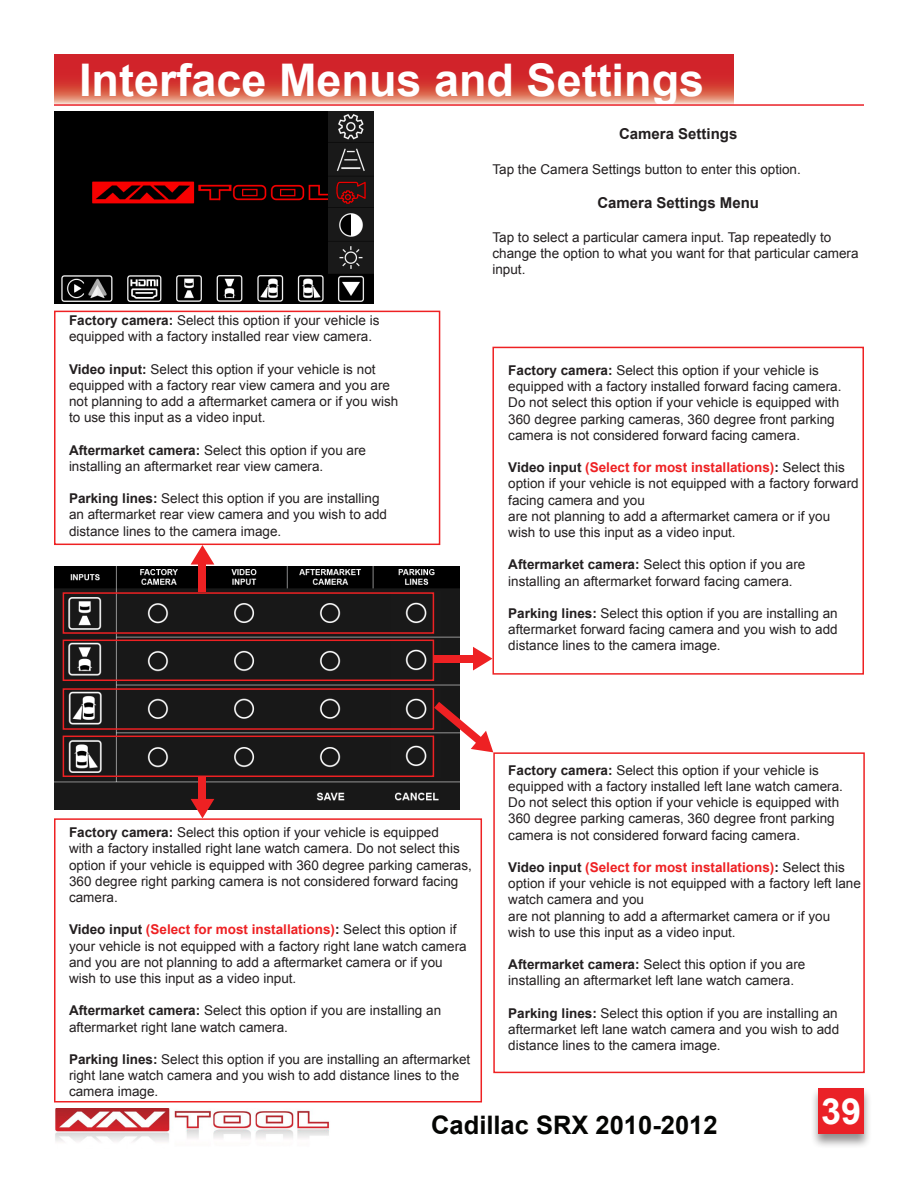
<style>
.page{position:relative;width:918px;height:1188px;background:#fff}
.page>*{position:absolute;margin:0;border:0;box-sizing:border-box;transform-origin:0 0}
.t1{font:700 45px "Arial";color:#fff}
.t2{font:700 36px "Arial";color:#fff}
.t3{font:700 25.5px "Arial";color:#040503}
.t4{font:700 15px "Arial";color:#231f20}
.Text{font:13.5px/16.2px "Arial";color:#231f20}
.s1{font-weight:700}
.s2{font-weight:700;color:#ee2123}
</style>
<div class="page">
<img style="left:55px;top:1108px;width:275px;height:34px">
<div style="left:810px;top:1087px;width:62px;height:62px;background:#231f20;opacity:.5"></div>
<div style="left:818px;top:1088px;width:46px;height:46px;background:#ea2127"></div>
<img style="left:54px;top:112px;width:274px;height:192px">
<img style="left:328px;top:112px;width:46px;height:192px">
<img style="left:54px;top:566px;width:405px;height:243px">
<img style="left:392px;top:592px;width:48px;height:43px">
<img style="left:392px;top:639px;width:48px;height:43px">
<img style="left:392px;top:688px;width:48px;height:43px">
<img style="left:392px;top:735px;width:48px;height:43px">
<div style="left:63px;top:592px;width:371px;height:42px;border:2px solid #ee2123"></div>
<div style="left:63px;top:640px;width:371px;height:41px;border:2px solid #ee2123"></div>
<div style="left:63px;top:688px;width:371px;height:42px;border:2px solid #ee2123"></div>
<div style="left:63px;top:736px;width:371px;height:41px;border:2px solid #ee2123"></div>
<div style="left:492px;top:347px;width:372px;height:328px;border:2px solid #ee2123"></div>
<div style="left:493px;top:752px;width:372px;height:321px;border:2px solid #ee2123"></div>
<div style="left:54px;top:311px;width:386px;height:234px;border:2px solid #ee2123"></div>
<svg style="left:473px;top:647px;width:19px;height:24px"></svg>
<div style="left:434px;top:655px;width:41px;height:7px;background:#ee2123"></div>
<svg style="left:191px;top:545px;width:23px;height:20px"></svg>
<div style="left:199px;top:560px;width:7px;height:32px;background:#ee2123"></div>
<svg style="left:191px;top:799px;width:23px;height:19px"></svg>
<div style="left:199px;top:777px;width:7px;height:27px;background:#ee2123"></div>
<svg style="left:434px;top:702px;width:59px;height:50px"></svg>
<div style="left:54px;top:818px;width:428px;height:284px;border:2px solid #ee2123"></div>
<svg style="left:54px;top:54px;width:679px;height:50px;background:#d74540"></svg>
<hr style="left:54px;top:104px;width:810px;height:2px;background:#ea2127">
<p class="t1" style="left:79px;top:50px;width:627px">Interface Menus and Settings</p>
<p class="Text" style="left:69px;top:312px;width:312px"><span class="s1">Factory camera:</span> Select this option if your vehicle is equipped with a factory installed rear view camera.</p>
<p class="Text" style="left:69px;top:361px;width:323px"><span class="s1">Video input:</span> Select this option if your vehicle is not equipped with a factory rear view camera and you are</p>
<p class="Text" style="left:69px;top:393px;width:331px">not planning to add a aftermarket camera or if you wish</p>
<p class="Text" style="left:69px;top:409px;width:198px">to use this input as a video input.</p>
<p class="Text" style="left:69px;top:442px;width:299px"><span class="s1">Aftermarket camera:</span> Select this option if you are</p>
<p class="Text" style="left:69px;top:458px;width:256px">installing an aftermarket rear view camera.</p>
<p class="Text" style="left:69px;top:490px;width:312px"><span class="s1">Parking lines:</span> Select this option if you are installing</p>
<p class="Text" style="left:69px;top:507px;width:320px">an aftermarket rear view camera and you wish to add</p>
<p class="Text" style="left:69px;top:523px;width:214px">distance lines to the camera image.</p>
<p class="t4" style="left:619px;top:124px;width:120px">Camera Settings</p>
<p class="Text" style="left:492px;top:161px;width:310px">Tap the Camera Settings button to enter this option.</p>
<p class="t4" style="left:597px;top:193px;width:163px">Camera Settings Menu</p>
<p class="Text" style="left:492px;top:229px;width:368px">Tap to select a particular camera input. Tap repeatedly to change the option to what you want for that particular camera input.</p>
<p class="Text" style="left:508px;top:362px;width:335px"><span class="s1">Factory camera:</span> Select this option if your vehicle is equipped with a factory installed forward facing camera.</p>
<p class="Text" style="left:508px;top:395px;width:332px">Do not select this option if your vehicle is equipped with<br>360 degree parking cameras, 360 degree front parking camera is not considered forward facing camera.</p>
<p class="Text" style="left:508px;top:460px;width:352px"><span class="s1">Video input</span> <span class="s2">(Select for most installations)</span><span class="s1">:</span> Select this option if your vehicle is not equipped with a factory forward facing camera and you</p>
<p class="Text" style="left:508px;top:508px;width:323px">are not planning to add a aftermarket camera or if you</p>
<p class="Text" style="left:508px;top:524px;width:229px">wish to use this input as a video input.</p>
<p class="Text" style="left:508px;top:557px;width:299px"><span class="s1">Aftermarket camera:</span> Select this option if you are</p>
<p class="Text" style="left:508px;top:573px;width:286px">installing an aftermarket forward facing camera.</p>
<p class="Text" style="left:508px;top:605px;width:331px;text-align:justify"><span class="s1">Parking lines:</span> Select this option if you are installing an aftermarket forward facing camera and you wish to add distance lines to the camera image.</p>
<p class="Text" style="left:508px;top:762px;width:336px"><span class="s1">Factory camera:</span> Select this option if your vehicle is equipped with a factory installed left lane watch camera.</p>
<p class="Text" style="left:508px;top:794px;width:332px">Do not select this option if your vehicle is equipped with<br>360 degree parking cameras, 360 degree front parking camera is not considered forward facing camera.</p>
<p class="Text" style="left:508px;top:859px;width:354px"><span class="s1">Video input</span> <span class="s2">(Select for most installations)</span><span class="s1">:</span> Select this option if your vehicle is not equipped with a factory left lane watch camera and you</p>
<p class="Text" style="left:508px;top:908px;width:323px">are not planning to add a aftermarket camera or if you</p>
<p class="Text" style="left:508px;top:924px;width:229px">wish to use this input as a video input.</p>
<p class="Text" style="left:508px;top:956px;width:299px"><span class="s1">Aftermarket camera:</span> Select this option if you are</p>
<p class="Text" style="left:508px;top:973px;width:287px">installing an aftermarket left lane watch camera.</p>
<p class="Text" style="left:508px;top:1005px;width:332px;text-align:justify"><span class="s1">Parking lines:</span> Select this option if you are installing an aftermarket left lane watch camera and you wish to add distance lines to the camera image.</p>
<p class="Text" style="left:69px;top:824px;width:404px"><span class="s1">Factory camera:</span> Select this option if your vehicle is equipped<br>with a factory installed right lane watch camera. Do not select this option if your vehicle is equipped with 360 degree parking cameras, 360 degree right parking camera is not considered forward facing camera.</p>
<p class="Text" style="left:69px;top:922px;width:399px"><span class="s1">Video input</span> <span class="s2">(Select for most installations)</span><span class="s1">:</span> Select this option if your vehicle is not equipped with a factory right lane watch camera and you are not planning to add a aftermarket camera or if you</p>
<p class="Text" style="left:69px;top:970px;width:229px">wish to use this input as a video input.</p>
<p class="Text" style="left:69px;top:1003px;width:374px"><span class="s1">Aftermarket camera:</span> Select this option if you are installing an aftermarket right lane watch camera.</p>
<p class="Text" style="left:69px;top:1051px;width:403px"><span class="s1">Parking lines:</span> Select this option if you are installing an aftermarket right lane watch camera and you wish to add distance lines to the camera image.</p>
<h2 class="t2" style="left:821px;top:1088px;width:42px">39</h2>
<h3 class="t3" style="left:431px;top:1108px;width:288px">Cadillac SRX 2010-2012</h3>
</div>
